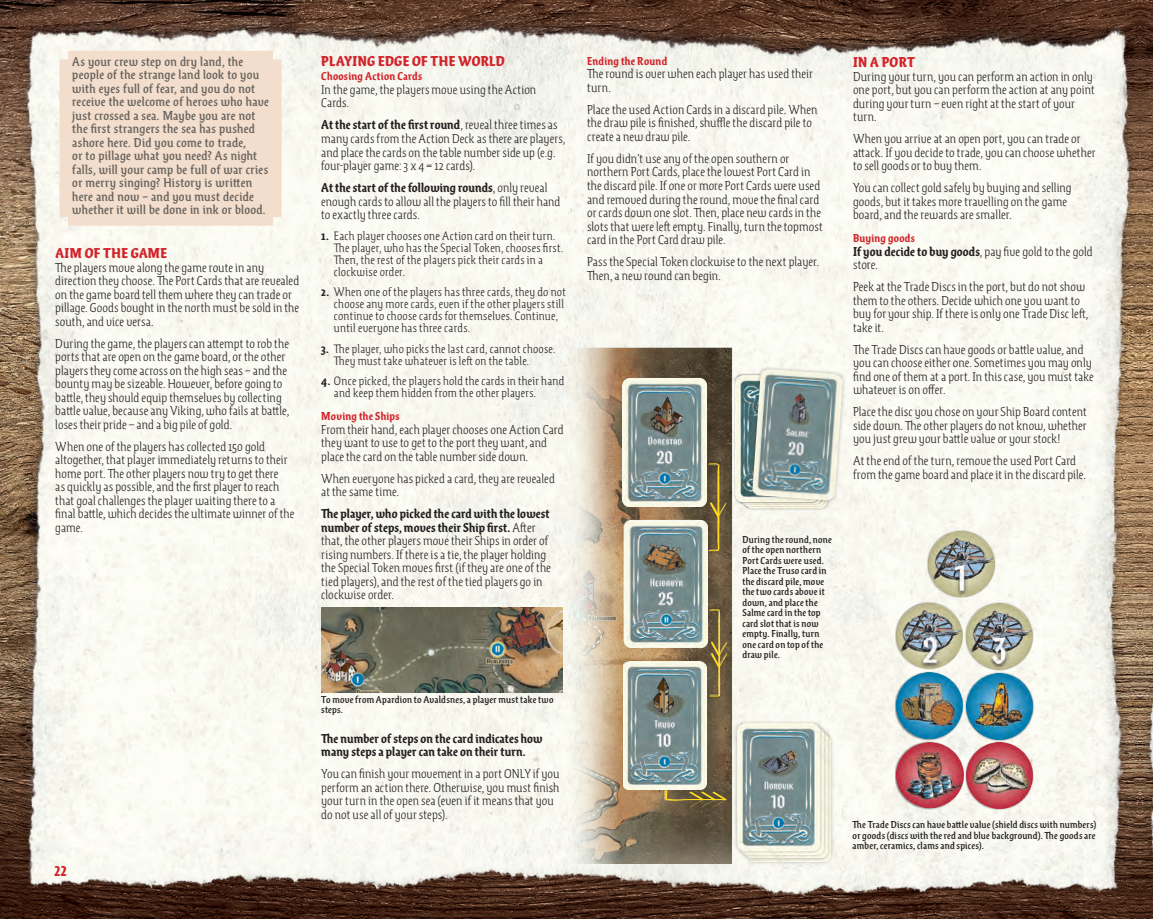
<style>
.page{position:relative;width:1153px;height:919px;background:#fff}
.page>*{position:absolute;margin:0;border:0;box-sizing:border-box;transform-origin:0 0}
.Vikings_Tales_Subhea{font:900 15px "Ode";letter-spacing:.02em;color:#d1232a}
.Vikings_Tales_body{font:300 13.5px/13.5px "Ode";letter-spacing:.005em;color:#231f20}
.Vikings_Tales_Story{font:500 13.5px/13.5px "Ode";letter-spacing:.02em;color:#68635d}
.Vikings_Tales_body-2{font:700 13.5px/13.5px "Ode";letter-spacing:.01em;color:#231f20}
.t1{font:300 12.75px/12px "Ode";letter-spacing:.02em;color:#231f20}
.Vikings_Tales_Subhea-2{font:700 12px "Ode";letter-spacing:.025em;color:#d1232a}
.Vikings_Tales_captio{font:500 10.5px/10.5px "Ode";letter-spacing:.02em;color:#231f20}
.s1{font-weight:700}
</style>
<div class="page">
<img style="left:0;top:0;width:1152px;height:918px">
<img style="left:14px;top:2px;width:1138px;height:904px">
<div style="left:60px;top:51px;width:221px;height:175px;background:#f3decd"></div>
<div style="left:894px;top:530px;width:140px;height:280px;background:#231f20;opacity:.75"></div>
<img style="left:928px;top:531px;width:66px;height:65px">
<img style="left:896px;top:603px;width:66px;height:65px">
<img style="left:966px;top:603px;width:66px;height:66px">
<img style="left:896px;top:742px;width:66px;height:65px">
<img style="left:966px;top:742px;width:66px;height:66px">
<img style="left:896px;top:672px;width:66px;height:67px">
<img style="left:966px;top:673px;width:66px;height:66px">
<img style="left:321px;top:607px;width:221px;height:85px">
<img style="left:542px;top:315px;width:229px;height:548px">
<svg style="left:709px;top:608px;width:18px;height:89px;background:#7d6a3c"></svg>
<svg style="left:708px;top:461px;width:18px;height:91px;background:#746338"></svg>
<svg style="left:665px;top:789px;width:61px;height:18px"></svg>
<img style="left:623px;top:661px;width:83px;height:128px">
<img style="left:624px;top:520px;width:83px;height:128px">
<img style="left:623px;top:379px;width:83px;height:127px">
<div style="left:744px;top:730px;width:90px;height:135px;background:#231f20;opacity:.3"></div>
<div style="left:741px;top:727px;width:90px;height:134px;background:#231f20;opacity:.3"></div>
<div style="left:737px;top:723px;width:90px;height:134px;background:#231f20;opacity:.3"></div>
<div style="left:733px;top:720px;width:90px;height:134px;background:#231f20;opacity:.3"></div>
<img style="left:737px;top:723px;width:82px;height:127px">
<img style="left:735px;top:375px;width:13px;height:126px">
<div style="left:748px;top:365px;width:98px;height:139px;background:#231f20;opacity:.3"></div>
<img style="left:752px;top:368px;width:91px;height:132px">
<p class="Vikings_Tales_Story" style="left:72px;top:54px;width:198px">As your crew step on dry land, the people of the strange land look to you with eyes full of fear, and you do not receive the welcome of heroes who have just crossed a sea. Maybe you are not the first strangers the sea has pushed ashore here. Did you come to trade,<br>or to pillage what you need? As night falls, will your camp be full of war cries or merry singing? History is written here and now – and you must decide whether it will be done in ink or blood.</p>
<p class="Vikings_Tales_Subhea" style="left:55px;top:244px;width:113px">AIM OF THE GAME</p>
<p class="Vikings_Tales_body" style="left:55px;top:260px;width:245px">The players move along the game route in any direction they choose. The Port Cards that are revealed on the game board tell them where they can trade or pillage. Goods bought in the north must be sold in the south, and vice versa.</p>
<p class="Vikings_Tales_body" style="left:55px;top:336px;width:235px">During the game, the players can attempt to rob the ports that are open on the game board, or the other players they come across on the high seas – and the bounty may be sizeable. However, before going to battle, they should equip themselves by collecting battle value, because any Viking, who fails at battle, loses their pride – and a big pile of gold.</p>
<p class="Vikings_Tales_body" style="left:55px;top:439px;width:241px">When one of the players has collected 150 gold altogether, that player immediately returns to their home port. The other players now try to get there<br>as quickly as possible, and the first player to reach that goal challenges the player waiting there to a final battle, which decides the ultimate winner of the game.</p>
<p class="Vikings_Tales_Subhea" style="left:54px;top:861px;width:14px">22</p>
<p class="Vikings_Tales_Subhea" style="left:321px;top:52px;width:185px">PLAYING EDGE OF THE WORLD</p>
<p class="Vikings_Tales_Subhea-2" style="left:321px;top:69px;width:102px">Choosing Action Cards</p>
<p class="Vikings_Tales_body" style="left:321px;top:82px;width:216px">In the game, the players move using the Action<br>Cards.</p>
<p class="Vikings_Tales_body" style="left:321px;top:118px;width:245px"><span class="s1">At the start of the first round</span>, reveal three times as many cards from the Action Deck as there are players, and place the cards on the table number side up (e.g. four-player game: 3 x 4 = 12 cards).</p>
<p class="Vikings_Tales_body" style="left:321px;top:180px;width:241px"><span class="s1">At the start of the following rounds</span>, only reveal enough cards to allow all the players to fill their hand to exactly three cards.</p>
<p class="t1" style="left:334px;top:229px;width:231px;text-indent:-13px"><span class="s1">1.</span> Each player chooses one Action card on their turn.<br>The player, who has the Special Token, chooses first.<br>Then, the rest of the players pick their cards in a clockwise order.</p>
<p class="t1" style="left:334px;top:285px;width:233px;text-indent:-13px"><span class="s1">2.</span> When one of the players has three cards, they do not choose any more cards, even if the other players still continue to choose cards for themselves. Continue, until everyone has three cards.</p>
<p class="t1" style="left:334px;top:342px;width:223px;text-indent:-13px"><span class="s1">3.</span> The player, who picks the last card, cannot choose.<br>They must take whatever is left on the table.</p>
<p class="t1" style="left:334px;top:374px;width:232px;text-indent:-13px"><span class="s1">4.</span> Once picked, the players hold the cards in their hand and keep them hidden from the other players.</p>
<p class="Vikings_Tales_Subhea-2" style="left:321px;top:409px;width:80px">Moving the Ships</p>
<p class="Vikings_Tales_body" style="left:321px;top:422px;width:244px">From their hand, each player chooses one Action Card they want to use to get to the port they want, and place the card on the table number side down.</p>
<p class="Vikings_Tales_body" style="left:321px;top:471px;width:235px">When everyone has picked a card, they are revealed at the same time.</p>
<p class="Vikings_Tales_body" style="left:321px;top:506px;width:231px"><span class="s1">The player, who picked the card with the lowest number of steps, moves their Ship first.</span> After that, the other players move their Ships in order of rising numbers. If there is a tie, the player holding the Special Token moves first (if they are one of the tied players), and the rest of the tied players go in clockwise order.</p>
<p class="Vikings_Tales_captio" style="left:321px;top:694px;width:234px">To move from Apardion to Avaldsnes, a player must take two steps.</p>
<p class="Vikings_Tales_body-2" style="left:321px;top:731px;width:223px">The number of steps on the card indicates how many steps a player can take on their turn.</p>
<p class="Vikings_Tales_body" style="left:321px;top:766px;width:240px">You can finish your movement in a port ONLY if you perform an action there. Otherwise, you must finish your turn in the open sea (even if it means that you do not use all of your steps).</p>
<p class="Vikings_Tales_Subhea-2" style="left:587px;top:54px;width:82px">Ending the Round</p>
<p class="Vikings_Tales_body" style="left:587px;top:67px;width:227px">The round is over when each player has used their turn.</p>
<p class="Vikings_Tales_body" style="left:587px;top:102px;width:232px">Place the used Action Cards in a discard pile. When the draw pile is finished, shuffle the discard pile to create a new draw pile.</p>
<p class="Vikings_Tales_body" style="left:587px;top:151px;width:237px">If you didn’t use any of the open southern or northern Port Cards, place the lowest Port Card in the discard pile. If one or more Port Cards were used and removed during the round, move the final card or cards down one slot. Then, place new cards in the slots that were left empty. Finally, turn the topmost card in the Port Card draw pile.</p>
<p class="Vikings_Tales_body" style="left:587px;top:254px;width:233px">Pass the Special Token clockwise to the next player.<br>Then, a new round can begin.</p>
<p class="Vikings_Tales_Subhea" style="left:853px;top:53px;width:63px">IN A PORT</p>
<p class="Vikings_Tales_body" style="left:853px;top:69px;width:243px">During your turn, you can perform an action in only one port, but you can perform the action at any point during your turn – even right at the start of your turn.</p>
<p class="Vikings_Tales_body" style="left:853px;top:132px;width:244px">When you arrive at an open port, you can trade or attack. If you decide to trade, you can choose whether to sell goods or to buy them.</p>
<p class="Vikings_Tales_body" style="left:853px;top:181px;width:220px">You can collect gold safely by buying and selling goods, but it takes more travelling on the game board, and the rewards are smaller.</p>
<p class="Vikings_Tales_Subhea-2" style="left:853px;top:231px;width:63px">Buying goods</p>
<p class="Vikings_Tales_body" style="left:853px;top:244px;width:241px"><span class="s1">If you decide to buy goods</span>, pay five gold to the gold store.</p>
<p class="Vikings_Tales_body" style="left:853px;top:279px;width:237px">Peek at the Trade Discs in the port, but do not show them to the others. Decide which one you want to buy for your ship. If there is only one Trade Disc left, take it.</p>
<p class="Vikings_Tales_body" style="left:853px;top:342px;width:242px">The Trade Discs can have goods or battle value, and you can choose either one. Sometimes you may only find one of them at a port. In this case, you must take whatever is on offer.</p>
<p class="Vikings_Tales_body" style="left:853px;top:405px;width:235px;text-align:justify">Place the disc you chose on your Ship Board content side down. The other players do not know, whether you just grew your battle value or your stock!</p>
<p class="Vikings_Tales_body" style="left:853px;top:454px;width:234px">At the end of the turn, remove the used Port Card from the game board and place it in the discard pile.</p>
<p class="Vikings_Tales_captio" style="left:742px;top:534px;width:91px">During the round, none of the open northern<br>Port Cards were used.<br>Place the Truso card in the discard pile, move the two cards above it down, and place the<br>Salme card in the top card slot that is now empty. Finally, turn one card on top of the draw pile.</p>
<p class="Vikings_Tales_captio" style="left:852px;top:819px;width:245px;text-align:justify">The Trade Discs can have battle value (shield discs with numbers) or goods (discs with the red and blue background). The goods are amber, ceramics, clams and spices).</p>
</div>
